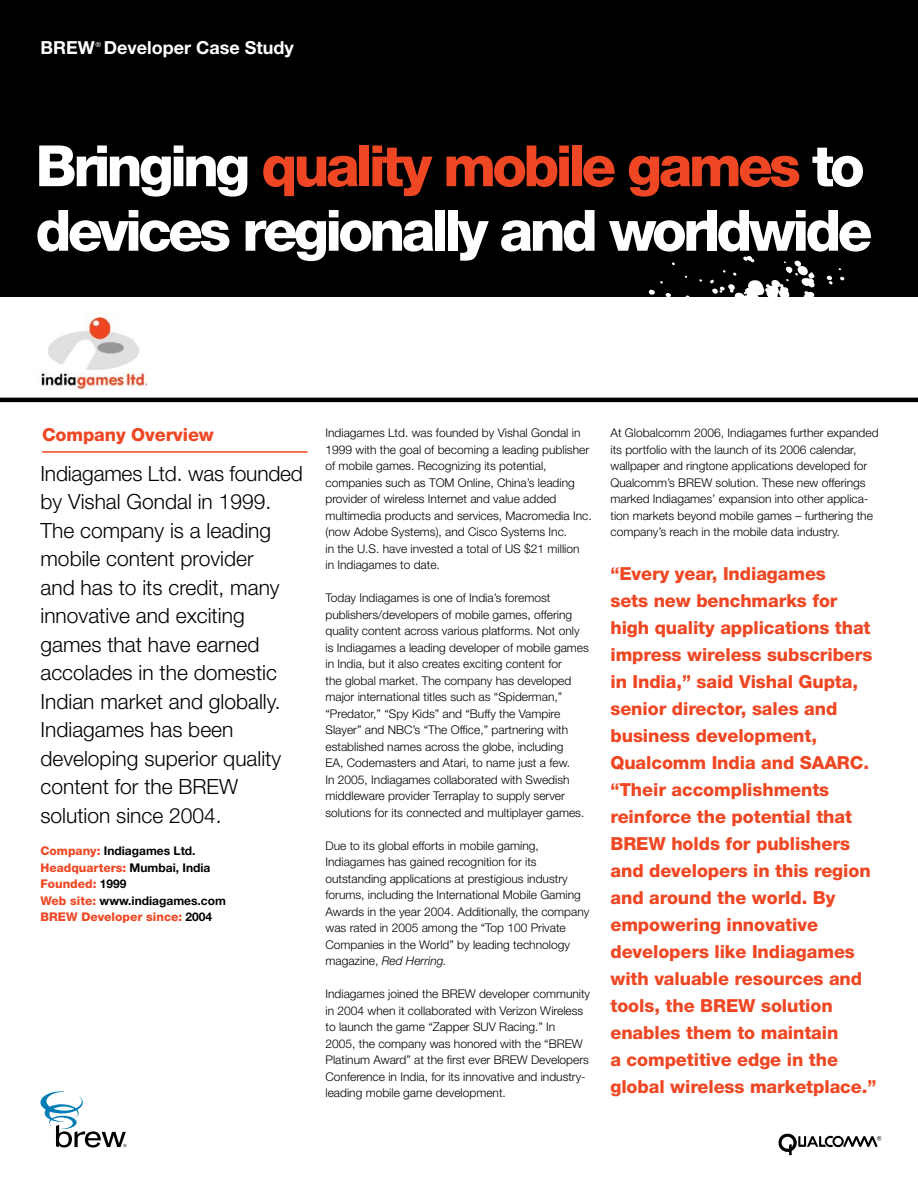
<style>
.page{position:relative;width:918px;height:1188px;background:#fff}
.page>*{position:absolute;margin:0;border:0;box-sizing:border-box;transform-origin:0 0}
.t1{font:800 57px/64.5px "Helvetica Neue LT Std";letter-spacing:-.065em;color:#fff}
.t2{font:300 21px/28.5px "Helvetica Neue LT Std";color:#000}
.t3{font:800 18px/27px "Helvetica Neue LT Std";letter-spacing:-.005em;color:#ef4723}
.t4{font:700 18px "Helvetica Neue LT Std";color:#fff}
.t5{font:300 12px/16.5px "Helvetica Neue LT Std";color:#000}
.t6{font:800 12px/16.5px "Helvetica Neue LT Std";color:#ef4723}
.t7{font:7.05px "Helvetica Neue LT Std";color:#fff}
.s1{color:#ef4723}
.s2{font-style:italic}
.s3{font-weight:700;color:#000}
</style>
<div class="page">
<div style="left:0;top:0;width:918px;height:297px;background:#000"></div>
<svg style="left:648px;top:226px;width:197px;height:71px"></svg>
<svg style="left:40px;top:1091px;width:86px;height:57px"></svg>
<img style="left:41px;top:315px;width:105px;height:75px">
<hr style="left:0;top:398px;width:918px;height:4px;background:#000">
<hr style="left:42px;top:451px;width:266px;height:2px;background:#ef4723">
<svg style="left:778px;top:1134px;width:103px;height:21px"></svg>
<h3 class="t4" style="left:40px;top:37px;width:56px">BREW</h3>
<p class="t7" style="left:96px;top:40px;width:7px">®</p>
<h3 class="t4" style="left:104px;top:37px;width:192px">Developer Case Study</h3>
<h1 class="t1" style="left:36px;top:134px;width:838px">Bringing <span class="s1">quality mobile games</span> to devices regionally and worldwide</h1>
<h3 class="t3" style="left:42px;top:422px;width:173px">Company Overview</h3>
<p class="t5" style="left:610px;top:424px;width:270px">At Globalcomm 2006, Indiagames further expanded its portfolio with the launch of its 2006 calendar, wallpaper and ringtone applications developed for Qualcomm’s BREW solution. These new offerings marked Indiagames’ expansion into other applica&shy;tion markets beyond mobile games – furthering the company’s reach in the mobile data industry.</p>
<p class="t3" style="left:610px;top:560px;width:267px">“Every year, Indiagames<br>sets new benchmarks for high quality applications that impress wireless subscribers in India,” said Vishal Gupta, senior director, sales and business development,<br>Qualcomm India and SAARC. “Their accomplishments reinforce the potential that<br>BREW holds for publishers and developers in this region and around the world. By empowering innovative developers like Indiagames with valuable resources and tools, the BREW solution enables them to maintain<br>a competitive edge in the global wireless marketplace.”</p>
<p class="t5" style="left:326px;top:424px;width:268px">Indiagames Ltd. was founded by Vishal Gondal in 1999 with the goal of becoming a leading publisher of mobile games. Recognizing its potential, companies such as TOM Online, China’s leading provider of wireless Internet and value added multimedia products and services, Macromedia Inc. (now Adobe Systems), and Cisco Systems Inc.<br>in the U.S. have invested a total of US $21 million<br>in Indiagames to date.</p>
<p class="t5" style="left:326px;top:589px;width:265px">Today Indiagames is one of India’s foremost publishers/developers of mobile games, offering quality content across various platforms. Not only is Indiagames a leading developer of mobile games in India, but it also creates exciting content for<br>the global market. The company has developed major international titles such as “Spiderman,” “Predator,” “Spy Kids” and “Buffy the Vampire Slayer” and NBC’s “The Office,” partnering with established names across the globe, including<br>EA, Codemasters and Atari, to name just a few.<br>In 2005, Indiagames collaborated with Swedish middleware provider Terraplay to supply server solutions for its connected and multiplayer games.</p>
<p class="t5" style="left:326px;top:837px;width:265px">Due to its global efforts in mobile gaming, Indiagames has gained recognition for its outstanding applications at prestigious industry forums, including the International Mobile Gaming Awards in the year 2004. Additionally, the company was rated in 2005 among the “Top 100 Private Companies in the World” by leading technology magazine, <span class="s2">Red Herring.</span></p>
<p class="t5" style="left:326px;top:985px;width:266px">Indiagames joined the BREW developer community in 2004 when it collaborated with Verizon Wireless to launch the game “Zapper SUV Racing.” In<br>2005, the company was honored with the “BREW Platinum Award” at the first ever BREW Developers Conference in India, for its innovative and industry&shy;leading mobile game development.</p>
<p class="t2" style="left:40px;top:459px;width:264px">Indiagames Ltd. was founded by Vishal Gondal in 1999.<br>The company is a leading mobile content provider<br>and has to its credit, many innovative and exciting games that have earned accolades in the domestic<br>Indian market and globally.<br>Indiagames has been developing superior quality content for the BREW solution since 2004.</p>
<p class="t6" style="left:40px;top:843px;width:187px">Company: <span class="s3">Indiagames Ltd.<br></span>Headquarters: <span class="s3">Mumbai, India<br></span>Founded: <span class="s3">1999<br></span>Web site: <span class="s3">www.indiagames.com<br></span>BREW Developer since: <span class="s3">2004</span></p>
</div>
